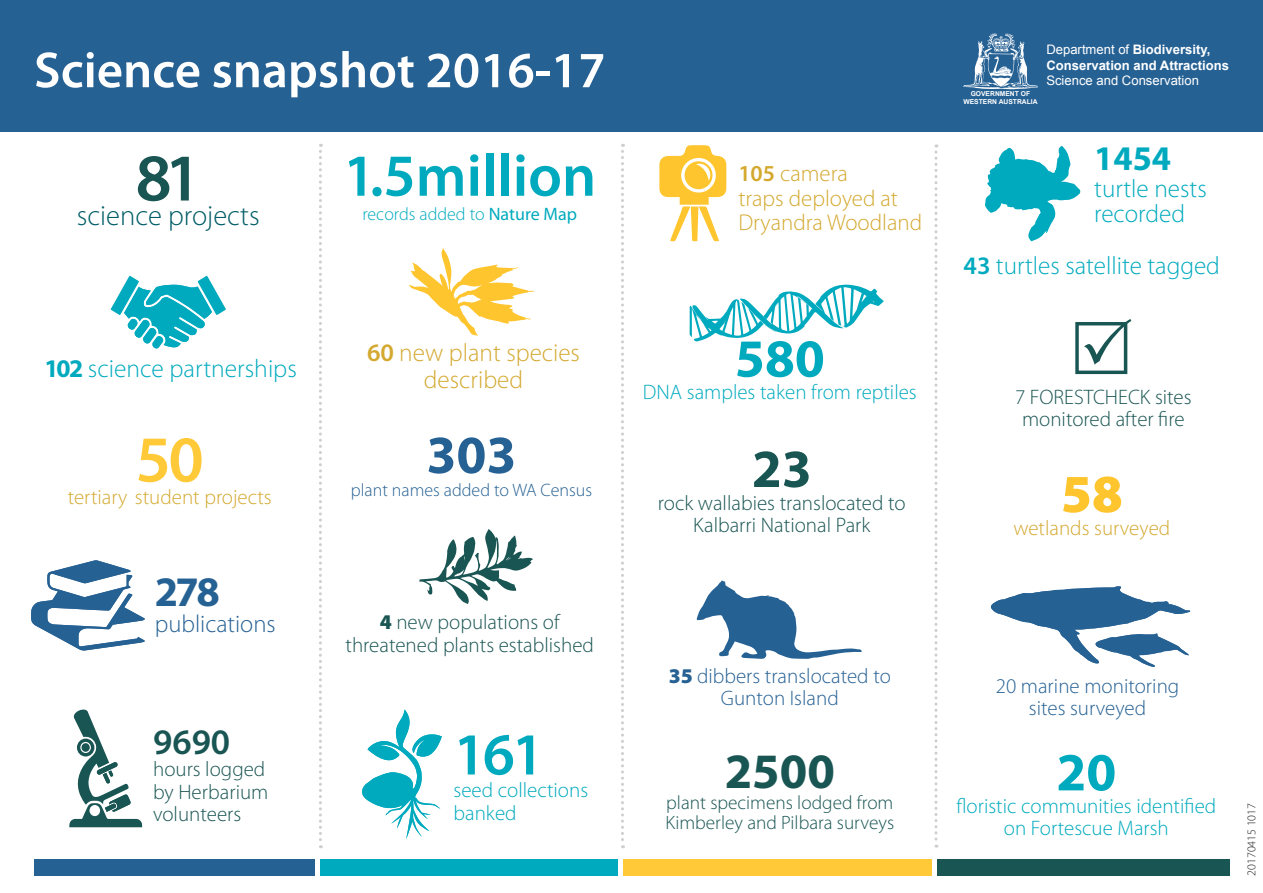
<style>
.page{position:relative;width:1263px;height:893px;background:#fff}
.page>*{position:absolute;margin:0;border:0;box-sizing:border-box;transform-origin:0 0}
.KPI_pullout_copy{font:600 67.35px "Myriad Pro";color:#195553}
.KPI_pullout_copy-2{font:600 66px "Myriad Pro";color:#ffc938}
.KPI_pullout_figure{font:600 60px "Myriad Pro";color:#00aabe}
.KPI_pullout_copy-3{font:700 54px "Myriad Pro";color:#00aabe}
.KPI_pullout_copy-4{font:700 54px "Myriad Pro";color:#266194}
.header1{font:900 54px "Myriad Pro";color:#fec52e}
.KPI_pullout_copy-5{font:700 54px "Myriad Pro";color:#195553}
.facts{font:600 51px "Myriad Pro";color:#fff}
.KPI_pullout_copy-6{font:700 49.65px "Myriad Pro";color:#195553}
.KPI_pullout_copy-7{font:700 42.15px "Myriad Pro";color:#266194}
.KPI_pullout_copy-8{font:600 36px "Myriad Pro";color:#195553}
.KPI_pullout_figure-2{font:700 34.65px "Myriad Pro";color:#00aabe}
.KPI_pullout_copy-9{font:300 28.5px "Myriad Pro";color:#005d67}
.KPI_pullout_copy-10{font:300 25.5px "Myriad Pro";color:#00aabe}
.KPI_pullout_copy-11{font:300 25.2px/27px "Myriad Pro";color:#d4a930;text-align:center}
.header1-2{font:300 25.2px "Myriad Pro";color:#00aabe}
.KPI_pullout_figure-3{font:300 25.2px/25.2px "Myriad Pro";color:#00aabe}
.KPI_pullout_copy-12{font:300 24.6px "Myriad Pro";color:#266194}
.KPI_pullout_copy-13{font:300 22.95px/24.6px "Myriad Pro";color:#d4a930}
.KPI_pullout_copy-14{font:300 21px/22.5px "Myriad Pro";color:#195553;text-align:center}
.KPI_pullout_copy-15{font:300 21px/22.5px "Myriad Pro";color:#00aabe;text-align:center}
.KPI_pullout_copy-16{font:300 21px/22.5px "Myriad Pro";color:#266194;text-align:center}
.header1-3{font:300 21px/22.5px "Myriad Pro";color:#195553;text-align:center}
.header1-4{font:300 21px/22.5px "Myriad Pro";color:#266194;text-align:center}
.KPI_pullout_copy-17{font:300 21px "Myriad Pro";color:#d4a930}
.KPI_pullout_figure-4{font:300 21px/22.5px "Myriad Pro";color:#00aabe}
.header1-5{font:300 21px "Myriad Pro";color:#d4a930}
.KPI_pullout_copy-18{font:300 19.35px/20.7px "Myriad Pro";color:#195553}
.KPI_pullout_copy-19{font:300 18px "Myriad Pro";color:#266194}
.KPI_pullout_copy-20{font:300 18px "Myriad Pro";color:#00aabe}
.t1{font:700 13.05px/15.5px "Arial";color:#fff}
.KPI_pullout_copy-21{font:300 12px "Myriad Pro";color:#231f20}
.t2{font:700 6.75px/8.1px "Arial";color:#fff;text-align:center}
.s1{font-weight:700}
.s2{font-weight:400}
.s3{font-weight:600}
.s4{font-weight:900}
</style>
<div class="page">
<div style="left:0;top:0;width:1263px;height:132px;background:#266194"></div>
<svg style="left:963px;top:33px;width:75px;height:56px"></svg>
<svg style="left:409px;top:248px;width:125px;height:88px"></svg>
<svg style="left:319px;top:144px;width:3px;height:704px"></svg>
<svg style="left:621px;top:144px;width:3px;height:704px"></svg>
<svg style="left:934px;top:144px;width:3px;height:704px"></svg>
<svg style="left:991px;top:586px;width:199px;height:81px"></svg>
<svg style="left:985px;top:146px;width:96px;height:96px"></svg>
<svg style="left:69px;top:709px;width:73px;height:118px"></svg>
<div style="left:81px;top:743px;width:9px;height:9px;background:#195553;border-radius:50%"></div>
<svg style="left:419px;top:529px;width:114px;height:75px"></svg>
<div style="left:320px;top:860px;width:297px;height:16px;background:#00aabe"></div>
<div style="left:937px;top:860px;width:292px;height:16px;background:#195553"></div>
<div style="left:34px;top:860px;width:280px;height:16px;background:#266194"></div>
<div style="left:623px;top:860px;width:309px;height:16px;background:#ffc938"></div>
<svg style="left:111px;top:276px;width:115px;height:73px"></svg>
<svg style="left:31px;top:560px;width:114px;height:91px"></svg>
<svg style="left:362px;top:709px;width:80px;height:130px"></svg>
<svg style="left:690px;top:284px;width:194px;height:58px"></svg>
<svg style="left:659px;top:145px;width:67px;height:97px"></svg>
<svg style="left:1075px;top:319px;width:56px;height:55px"></svg>
<svg style="left:696px;top:580px;width:166px;height:79px"></svg>
<p class="facts" style="left:34px;top:38px;width:573px">Science snapshot 2016-17</p>
<p class="KPI_pullout_copy" style="left:136px;top:135px;width:67px">81</p>
<p class="KPI_pullout_copy-9" style="left:77px;top:198px;width:184px">science projects</p>
<p class="KPI_pullout_copy-10" style="left:44px;top:353px;width:254px"><span class="s1">102</span> science partnerships</p>
<p class="KPI_pullout_copy-2" style="left:136px;top:417px;width:70px">50</p>
<p class="KPI_pullout_copy-17" style="left:68px;top:484px;width:205px">tertiary student projects</p>
<p class="KPI_pullout_copy-7" style="left:155px;top:564px;width:67px">278</p>
<p class="KPI_pullout_copy-12" style="left:155px;top:609px;width:123px">publications</p>
<p class="KPI_pullout_copy-8" style="left:153px;top:718px;width:79px">9690</p>
<p class="KPI_pullout_copy-14" style="left:153px;top:758px;width:117px;text-align:left">hours logged by Herbarium volunteers</p>
<p class="KPI_pullout_figure" style="left:343px;top:137px;width:255px">1.5million</p>
<p class="KPI_pullout_copy-20" style="left:362px;top:203px;width:216px">records added to <span class="s2">Nature Map</span></p>
<p class="KPI_pullout_copy-11" style="left:367px;top:339px;width:214px"><span class="s3">60</span> new plant species described</p>
<p class="KPI_pullout_copy-4" style="left:426px;top:420px;width:91px">303</p>
<p class="KPI_pullout_copy-19" style="left:351px;top:479px;width:243px">plant names added to WA Census</p>
<p class="KPI_pullout_copy-14" style="left:346px;top:611px;width:250px"><span class="s4">4</span> new populations of threatened plants established</p>
<p class="KPI_pullout_figure" style="left:454px;top:716px;width:92px">161</p>
<p class="KPI_pullout_figure-4" style="left:454px;top:778px;width:136px">seed collections banked</p>
<p class="KPI_pullout_copy-13" style="left:738px;top:161px;width:185px"><span class="s3">105</span> camera<br>traps deployed at<br>Dryandra Woodland</p>
<p class="KPI_pullout_copy-3" style="left:735px;top:323px;width:91px">580</p>
<p class="KPI_pullout_copy-15" style="left:643px;top:381px;width:275px">DNA samples taken from reptiles</p>
<p class="KPI_pullout_copy-5" style="left:752px;top:434px;width:61px">23</p>
<p class="KPI_pullout_copy-14" style="left:658px;top:491px;width:249px">rock wallabies translocated to<br>Kalbarri National Park</p>
<p class="t2" style="left:963px;top:90px;width:76px">GOVERNMENT OF<br>WESTERN AUSTRALIA</p>
<p class="t1" style="left:1046px;top:42px;width:184px"><span class="s2">Department of</span> Biodiversity,<br>Conservation and Attractions<br><span class="s2">Science and Conservation</span></p>
<p class="KPI_pullout_figure-2" style="left:1094px;top:136px;width:78px">1454</p>
<p class="KPI_pullout_figure-3" style="left:1094px;top:176px;width:114px">turtle nests recorded</p>
<p class="header1-2" style="left:964px;top:251px;width:258px"><span class="s3">43</span> turtles satellite tagged</p>
<p class="header1-3" style="left:1015px;top:385px;width:178px">7 FORESTCHECK sites monitored after fire</p>
<p class="header1" style="left:1061px;top:458px;width:63px">58</p>
<p class="header1-5" style="left:1013px;top:515px;width:158px">wetlands surveyed</p>
<p class="KPI_pullout_copy-16" style="left:669px;top:664px;width:223px"><span class="s4">35</span> dibbers translocated to<br>Gunton Island</p>
<p class="KPI_pullout_copy-6" style="left:725px;top:739px;width:112px">2500</p>
<p class="KPI_pullout_copy-18" style="left:665px;top:791px;width:230px">plant specimens lodged from<br>Kimberley and Pilbara surveys</p>
<p class="header1-4" style="left:996px;top:674px;width:185px">20 marine monitoring sites surveyed</p>
<p class="KPI_pullout_copy-3" style="left:1056px;top:737px;width:61px">20</p>
<p class="KPI_pullout_copy-15" style="left:956px;top:794px;width:261px">floristic communities identified on Fortescue Marsh</p>
<p class="KPI_pullout_copy-21" style="left:1244px;top:876px;width:74px;rotate:-90deg">20170415 1017</p>
</div>
